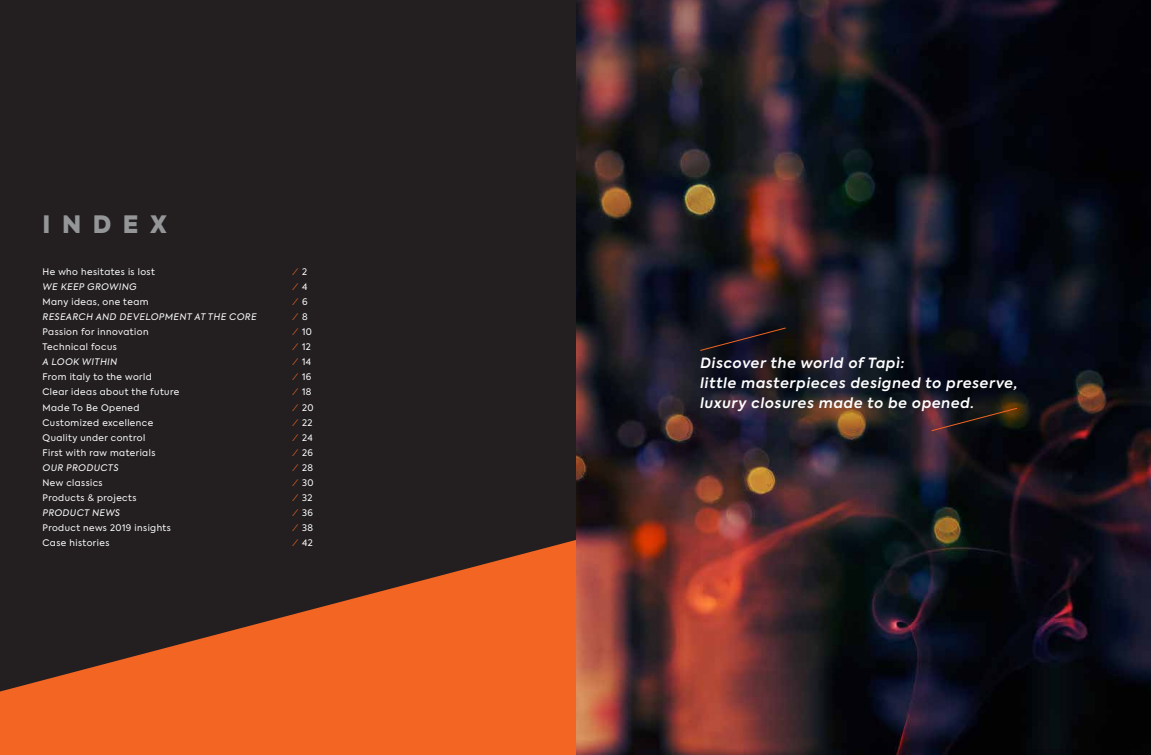
<style>
.page{position:relative;width:1151px;height:755px;background:#fff}
.page>*{position:absolute;margin:0;border:0;box-sizing:border-box;transform-origin:0 0}
.t1{font:900 23.9px "Axiforma";letter-spacing:.485em;color:#949698}
.t2{font:italic 600 14px/20px "Axiforma";letter-spacing:.05em;color:#fff}
.t3{font:9px "Axiforma";letter-spacing:.05em;color:#fff}
.t4{font:italic 9px "Axiforma";letter-spacing:.05em;color:#fff}
.t5{font:9px "Axiforma";color:#f26522}
.s1{color:#fff}
.s2{color:#f26522}
</style>
<div class="page">
<img style="left:575px;top:0;width:576px;height:754px">
<div style="left:0;top:0;width:575px;height:754px;background:#231f20"></div>
<svg style="left:0;top:540px;width:575px;height:214px;fill:#f26522"></svg>
<svg style="left:700px;top:327px;width:86px;height:23px;background:#1b151e"></svg>
<svg style="left:931px;top:407px;width:86px;height:24px;background:#2e1e1a"></svg>
<h1 class="t1" style="left:43px;top:207px;width:126px">INDEX</h1>
<p class="t3" style="left:43px;top:266px;width:114px">He who hesitates is lost</p>
<p class="t5" style="left:295px;top:266px;width:14px">⁄ <span class="s1">2</span></p>
<p class="t4" style="left:43px;top:281px;width:96px">WE KEEP GROWING</p>
<p class="t5" style="left:295px;top:281px;width:14px">⁄ <span class="s1">4</span></p>
<p class="t3" style="left:43px;top:296px;width:108px">Many ideas, one team</p>
<p class="t5" style="left:295px;top:296px;width:14px">⁄ <span class="s1">6</span></p>
<p class="t4" style="left:43px;top:311px;width:215px">RESEARCH AND DEVELOPMENT AT THE CORE</p>
<p class="t5" style="left:295px;top:311px;width:15px">⁄ <span class="s1">8</span></p>
<p class="t3" style="left:43px;top:326px;width:108px">Passion for innovation</p>
<p class="t3" style="left:295px;top:326px;width:19px"><span class="s2">⁄</span> 10</p>
<p class="t3" style="left:43px;top:341px;width:76px">Technical focus</p>
<p class="t3" style="left:295px;top:341px;width:18px"><span class="s2">⁄</span> 12</p>
<p class="t4" style="left:43px;top:356px;width:76px">A LOOK WITHIN</p>
<p class="t3" style="left:295px;top:356px;width:18px"><span class="s2">⁄</span> 14</p>
<p class="t3" style="left:43px;top:371px;width:111px">From italy to the world</p>
<p class="t3" style="left:295px;top:371px;width:18px"><span class="s2">⁄</span> 16</p>
<p class="t3" style="left:43px;top:386px;width:138px">Clear ideas about the future</p>
<p class="t3" style="left:295px;top:386px;width:18px"><span class="s2">⁄</span> 18</p>
<p class="t3" style="left:43px;top:401px;width:99px">Made To Be Opened</p>
<p class="t3" style="left:295px;top:401px;width:21px"><span class="s2">⁄</span> 20</p>
<p class="t3" style="left:43px;top:416px;width:112px">Customized excellence</p>
<p class="t3" style="left:295px;top:416px;width:19px"><span class="s2">⁄</span> 22</p>
<p class="t3" style="left:43px;top:431px;width:104px">Quality under control</p>
<p class="t3" style="left:295px;top:431px;width:20px"><span class="s2">⁄</span> 24</p>
<p class="t3" style="left:43px;top:446px;width:114px">First with raw materials</p>
<p class="t3" style="left:295px;top:446px;width:20px"><span class="s2">⁄</span> 26</p>
<p class="t4" style="left:43px;top:461px;width:77px">OUR PRODUCTS</p>
<p class="t3" style="left:295px;top:461px;width:20px"><span class="s2">⁄</span> 28</p>
<p class="t3" style="left:43px;top:476px;width:62px">New classics</p>
<p class="t3" style="left:295px;top:476px;width:21px"><span class="s2">⁄</span> 30</p>
<p class="t3" style="left:43px;top:491px;width:95px">Products &amp; projects</p>
<p class="t3" style="left:295px;top:491px;width:19px"><span class="s2">⁄</span> 32</p>
<p class="t4" style="left:43px;top:506px;width:8px">PRODUCT</p>
<p class="t4" style="left:92px;top:506px;width:8px">NEWS</p>
<p class="t3" style="left:295px;top:506px;width:20px"><span class="s2">⁄</span> 36</p>
<p class="t3" style="left:43px;top:521px;width:130px">Product news 2019 insights</p>
<p class="t3" style="left:295px;top:521px;width:20px"><span class="s2">⁄</span> 38</p>
<p class="t3" style="left:43px;top:536px;width:68px">Case histories</p>
<p class="t3" style="left:295px;top:536px;width:20px"><span class="s2">⁄</span> 42</p>
<h2 class="t2" style="left:700px;top:353px;width:319px">Discover the world of Tapì:<br>little masterpieces designed to preserve, luxury closures made to be opened.</h2>
</div>
